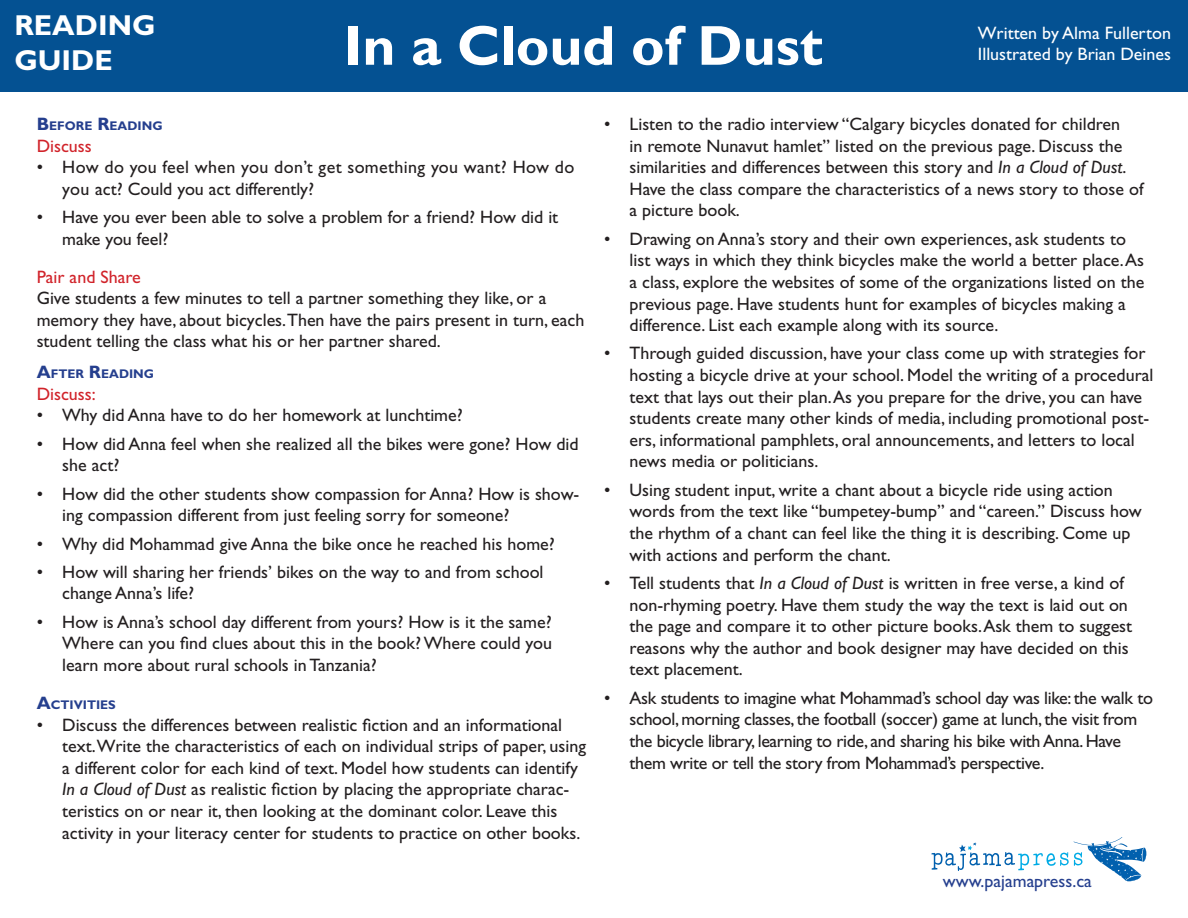
<style>
.page{position:relative;width:1188px;height:918px;background:#fff}
.page>*{position:absolute;margin:0;border:0;box-sizing:border-box;transform-origin:0 0}
.t1{font:700 56.55px "Gill Sans Std";color:#fff}
.t2{font:700 28.95px "Gill Sans Std";color:#fff}
.t3{font:18px/21.6px "Gill Sans Std";color:#231f20}
.t4{font:18px/21.6px "Gill Sans Std";letter-spacing:-.02em;color:#231f20}
.t5{font:18px/21.6px "Gill Sans Std";letter-spacing:.02em;color:#231f20}
.t6{font:18px "Gill Sans Std";color:#fff}
.Heading{font:18px "Gill Sans Std";color:#d1232a}
.t7{font:18px "Gill Sans Std";color:#253f8e}
.Heading-2{font:700 12.6px "Gill Sans Std";color:#253f8e}
.s1{font-size:18px}
.s2{font-style:italic}
</style>
<div class="page">
<div style="left:0;top:0;width:1188px;height:92px;background:#045192"></div>
<svg style="left:932px;top:837px;width:214px;height:44px"></svg>
<p class="t2" style="left:14px;top:8px;width:143px">READING</p>
<p class="t2" style="left:14px;top:43px;width:100px">GUIDE</p>
<p class="t1" style="left:344px;top:12px;width:481px">In a Cloud of Dust</p>
<p class="t6" style="left:978px;top:22px;width:195px">Written by Alma Fullerton</p>
<p class="t6" style="left:978px;top:44px;width:195px">Illustrated by Brian Deines</p>
<p class="Heading-2" style="left:37px;top:118px;width:127px"><span class="s1">B</span>EFORE <span class="s1">R</span>EADING</p>
<p class="Heading" style="left:37px;top:135px;width:57px">Discuss</p>
<p class="t5" style="left:62px;top:156px;width:514px;text-indent:-26px">• How do you feel when you don’t get something you want? How do you act? Could you act differently?</p>
<p class="t3" style="left:62px;top:206px;width:498px;text-indent:-26px">• Have you ever been able to solve a problem for a friend? How did it make you feel?</p>
<p class="Heading" style="left:37px;top:266px;width:106px">Pair and Share</p>
<p class="t3" style="left:37px;top:288px;width:549px">Give students a few minutes to tell a partner something they like, or a memory they have, about bicycles.Then have the pairs present in turn, each student telling the class what his or her partner shared.</p>
<p class="Heading-2" style="left:37px;top:366px;width:119px"><span class="s1">A</span>FTER <span class="s1">R</span>EADING</p>
<p class="Heading" style="left:37px;top:383px;width:61px">Discuss:</p>
<p class="t3" style="left:37px;top:405px;width:428px">• Why did Anna have to do her homework at lunchtime?</p>
<p class="t3" style="left:62px;top:433px;width:518px;text-indent:-26px">• How did Anna feel when she realized all the bikes were gone? How did she act?</p>
<p class="t3" style="left:62px;top:483px;width:519px;text-indent:-26px">• How did the other students show compassion for Anna? How is show&shy;ing compassion different from just feeling sorry for someone?</p>
<p class="t3" style="left:37px;top:533px;width:520px">• Why did Mohammad give Anna the bike once he reached his home?</p>
<p class="t3" style="left:62px;top:561px;width:483px;text-indent:-26px">• How will sharing her friends’ bikes on the way to and from school change Anna’s life?</p>
<p class="t3" style="left:62px;top:611px;width:491px;text-align:justify;text-indent:-26px">• How is Anna’s school day different from yours? How is it the same?<br>Where can you find clues about this in the book? Where could you learn more about rural schools in Tanzania?</p>
<p class="Heading-2" style="left:37px;top:697px;width:80px"><span class="s1">A</span>CTIVITIES</p>
<p class="t3" style="left:62px;top:714px;width:525px;text-indent:-26px">• Discuss the differences between realistic fiction and an informational text.Write the characteristics of each on individual strips of paper, using a different color for each kind of text. Model how students can identify <span class="s2">In a Cloud of Dust</span> as realistic fiction by placing the appropriate charac&shy;teristics on or near it, then looking at the dominant color. Leave this activity in your literacy center for students to practice on other books.</p>
<p class="t3" style="left:630px;top:113px;width:515px;text-indent:-26px">• Listen to the radio interview “Calgary bicycles donated for children<br>in remote Nunavut hamlet” listed on the previous page. Discuss the similarities and differences between this story and <span class="s2">In a Cloud of Dust</span>.<br>Have the class compare the characteristics of a news story to those of a picture book.</p>
<p class="t3" style="left:630px;top:228px;width:516px;text-indent:-26px">• Drawing on Anna’s story and their own experiences, ask students to list ways in which they think bicycles make the world a better place. As a class, explore the websites of some of the organizations listed on the previous page. Have students hunt for examples of bicycles making a difference. List each example along with its source.</p>
<p class="t3" style="left:630px;top:343px;width:525px;text-indent:-26px">• Through guided discussion, have your class come up with strategies for hosting a bicycle drive at your school. Model the writing of a procedural text that lays out their plan. As you prepare for the drive, you can have students create many other kinds of media, including promotional post&shy;ers, informational pamphlets, oral announcements, and letters to local news media or politicians.</p>
<p class="t3" style="left:630px;top:479px;width:514px;text-indent:-26px">• Using student input, write a chant about a bicycle ride using action words from the text like “bumpetey-bump” and “careen.” Discuss how the rhythm of a chant can feel like the thing it is describing. Come up with actions and perform the chant.</p>
<p class="t3" style="left:630px;top:572px;width:504px;text-indent:-26px">• Tell students that <span class="s2">In a Cloud of Dust</span> is written in free verse, a kind of non-rhyming poetry. Have them study the way the text is laid out on the page and compare it to other picture books. Ask them to suggest reasons why the author and book designer may have decided on this text placement.</p>
<p class="t4" style="left:630px;top:687px;width:525px;text-indent:-26px">• Ask students to imagine what Mohammad’s school day was like: the walk to school, morning classes, the football (soccer) game at lunch, the visit from the bicycle library, learning to ride, and sharing his bike with Anna. Have them write or tell the story from Mohammad’s perspective.</p>
<p class="t7" style="left:943px;top:871px;width:151px">www.pajamapress.ca</p>
</div>
